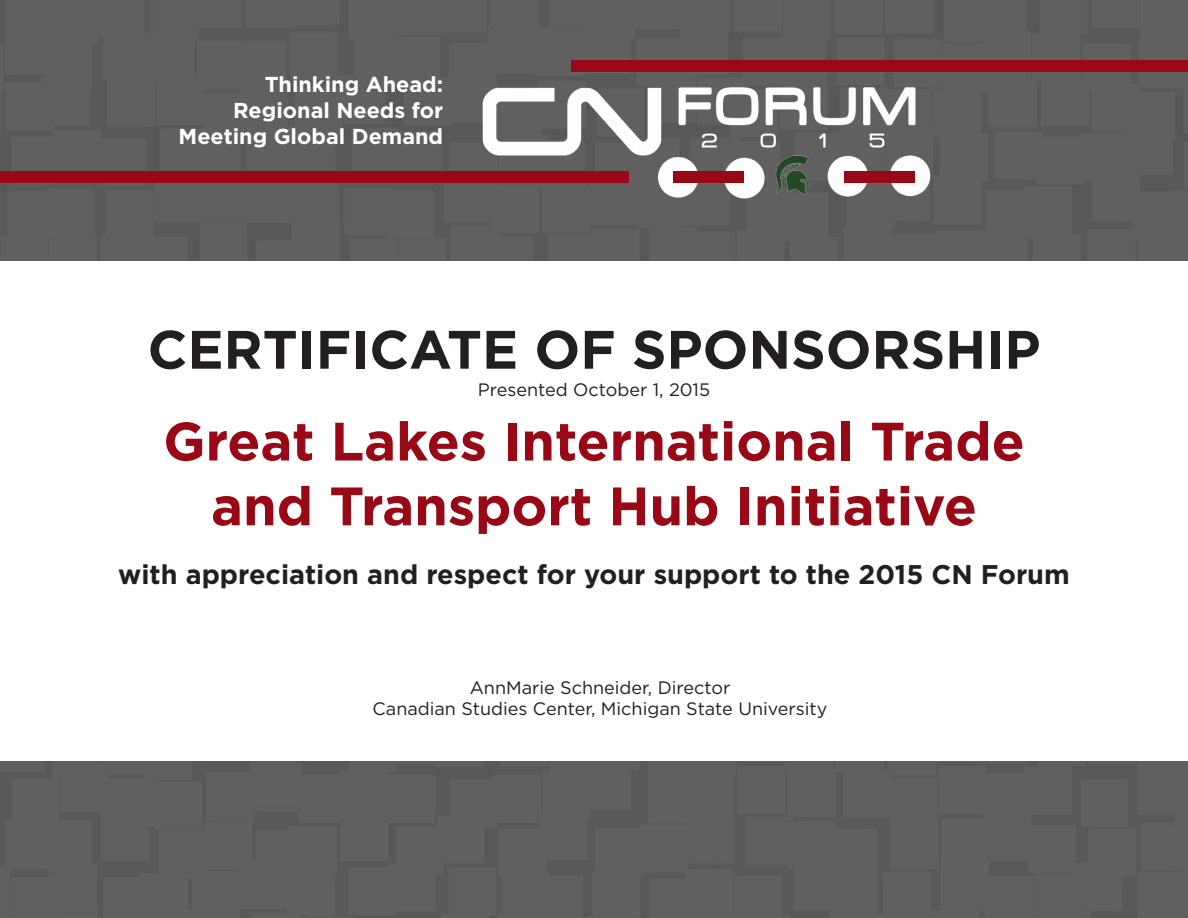
<style>
.page{position:relative;width:1188px;height:918px;background:#606060}
.page>*{position:absolute;margin:0;border:0;box-sizing:border-box;transform-origin:0 0}
.t1{font:700 54px "Gotham";color:#980815}
.t2{font:700 54px "Gotham";color:#231f20}
.t3{font:700 27px "Gotham";color:#231f20}
.t4{font:700 21.6px "Gotham";color:#fff}
.t5{font:18px "Gotham";color:#231f20}
</style>
<div class="page">
<div style="left:0;top:261px;width:1188px;height:499px;background:#fff"></div>
<img style="left:394px;top:45px;width:613px;height:161px">
<div style="left:0;top:171px;width:628px;height:12px;background:#980815"></div>
<div style="left:572px;top:61px;width:616px;height:11px;background:#980815"></div>
<div style="left:673px;top:171px;width:71px;height:12px;background:#980815"></div>
<div style="left:844px;top:171px;width:71px;height:12px;background:#980815"></div>
<p class="t4" style="left:265px;top:70px;width:180px">Thinking Ahead:</p>
<p class="t4" style="left:233px;top:96px;width:211px">Regional Needs for</p>
<p class="t4" style="left:179px;top:122px;width:266px">Meeting Global Demand</p>
<p class="t2" style="left:148px;top:314px;width:894px">CERTIFICATE OF SPONSORSHIP</p>
<p class="t5" style="left:478px;top:378px;width:234px">Presented October 1, 2015</p>
<p class="t1" style="left:163px;top:406px;width:863px">Great Lakes International Trade</p>
<p class="t1" style="left:211px;top:470px;width:767px">and Transport Hub Initiative</p>
<p class="t3" style="left:118px;top:557px;width:953px">with appreciation and respect for your support to the 2015 CN Forum</p>
<p class="t5" style="left:470px;top:676px;width:262px">AnnMarie Schneider, Director</p>
<p class="t5" style="left:373px;top:698px;width:456px">Canadian Studies Center, Michigan State University</p>
</div>
